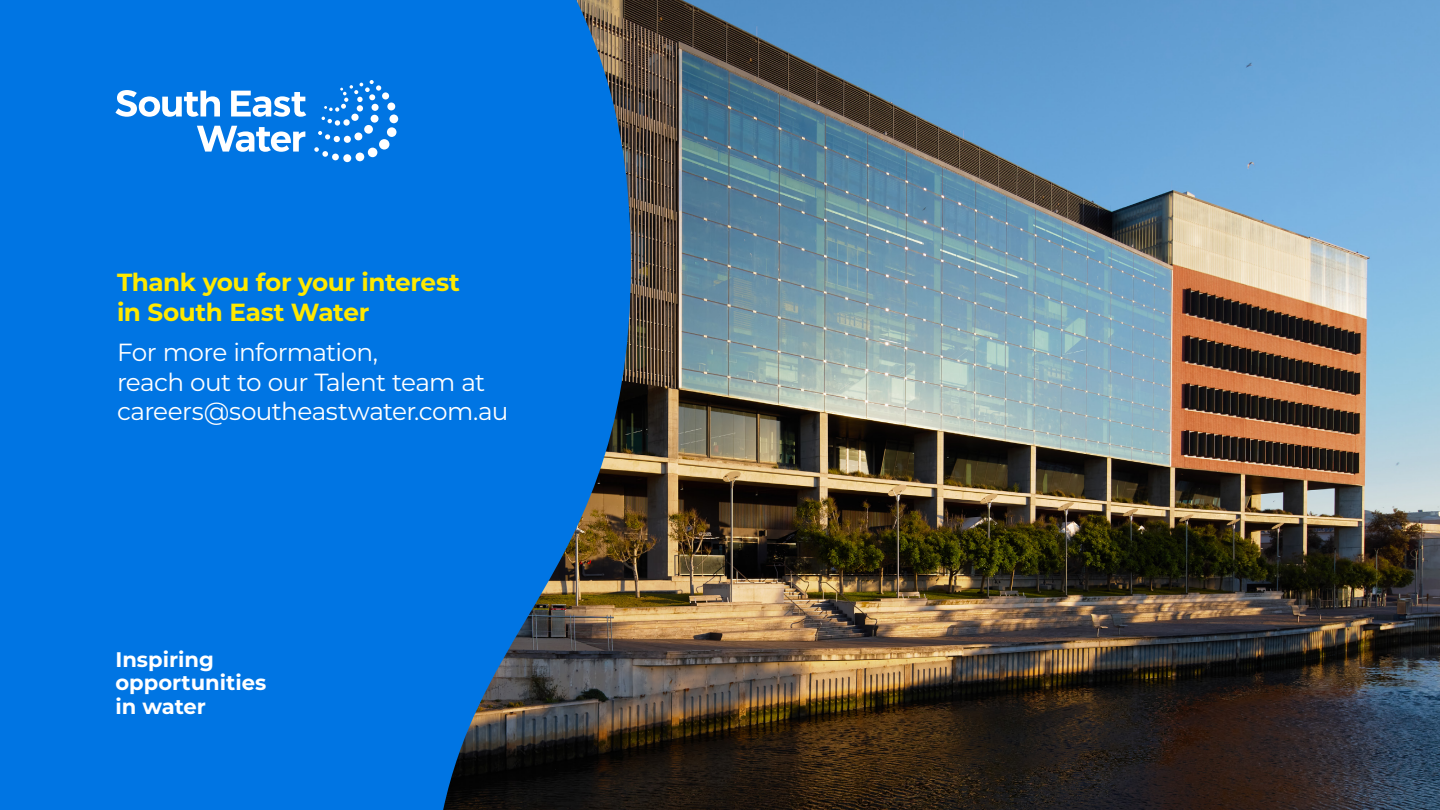
<style>
.page{position:relative;width:1440px;height:810px;background:#0075e3}
.page>*{position:absolute;margin:0;border:0;box-sizing:border-box;transform-origin:0 0}
.t1{font:24.75px/29.7px "Montserrat";letter-spacing:-.025em;color:#fff}
.t2{font:700 24.75px/29.7px "Montserrat";letter-spacing:-.02em;color:#ffe900}
.t3{font:700 21.15px/23.4px "Montserrat";color:#fff}
</style>
<div class="page">
<svg style="left:115px;top:80px;width:283px;height:82px"></svg>
<img style="left:443px;top:0;width:997px;height:810px">
<p class="t2" style="left:117px;top:266px;width:344px">Thank you for your interest in South East Water</p>
<p class="t1" style="left:117px;top:336px;width:393px">For more information,<br>reach out to our Talent team at careers@southeastwater.com.au</p>
<p class="t3" style="left:115px;top:646px;width:152px">Inspiring opportunities in water</p>
</div>
